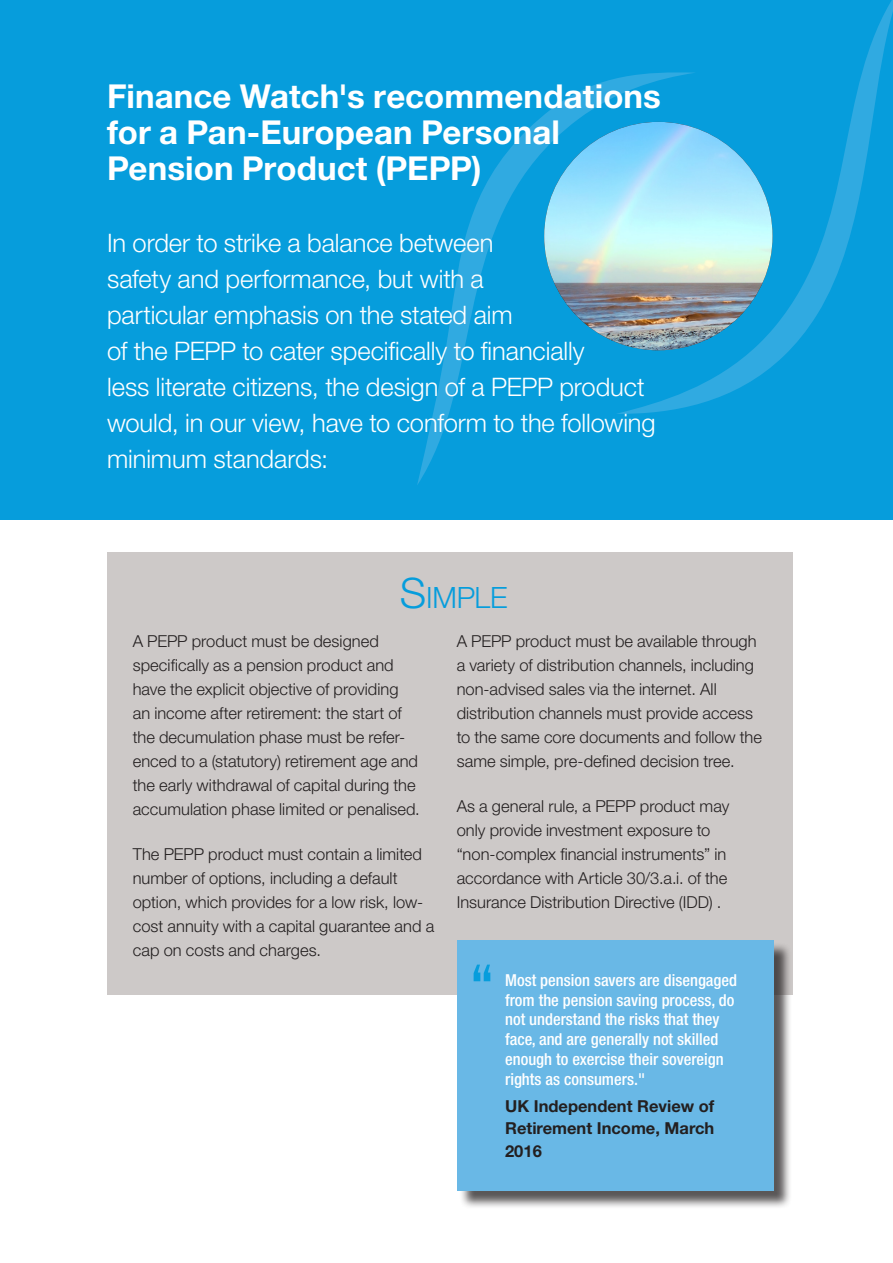
<style>
.page{position:relative;width:893px;height:1263px;background:#fff}
.page>*{position:absolute;margin:0;border:0;box-sizing:border-box;transform-origin:0 0}
.t1{font:90px "Bebas Neue";color:#069ddc}
.First{font:700 33px/36px "Helvetica Neue LT Std";letter-spacing:.005em;color:#fff}
.Box_heading{font:300 29.4px "Helvetica Neue LT Std";letter-spacing:-.01em;color:#069ddc}
.Body{font:300 25.5px/36px "Helvetica Neue LT Std";letter-spacing:-.005em;color:#fff}
.First-2{font:300 16.5px/24px "Helvetica Neue LT Std";color:#231f20}
.t2{font:500 condensed 16.5px/19.8px "Helvetica Neue LT Std";color:#fff}
.t3{font:700 16.5px/22.5px "Helvetica Neue LT Std";color:#231f20;text-align:justify}
.s1{font-size:42px}
</style>
<div class="page">
<div style="left:0;top:0;width:893px;height:520px;background:#069ddc"></div>
<svg style="left:417px;top:78px;width:199px;height:407px"></svg>
<svg style="left:616px;top:0;width:277px;height:414px"></svg>
<img style="left:544px;top:122px;width:228px;height:228px;border-radius:114px">
<div style="left:107px;top:552px;width:685px;height:443px;background:#cdc9c8"></div>
<div style="left:459px;top:942px;width:334px;height:267px;background:#231f20;opacity:.75"></div>
<div style="left:457px;top:940px;width:317px;height:251px;background:#69b8e6"></div>
<p class="First" style="left:107px;top:78px;width:555px">Finance Watch's recommendations for a Pan-European Personal<br>Pension Product (PEPP)</p>
<p class="Body" style="left:107px;top:224px;width:550px">In order to strike a balance between<br>safety and performance, but with a<br>particular emphasis on the stated aim<br>of the PEPP to cater specifically to financially<br>less literate citizens, the design of a PEPP product would, in our view, have to conform to the following minimum standards:</p>
<p class="Box_heading" style="left:400px;top:580px;width:109px"><span class="s1">S</span>imple</p>
<p class="First-2" style="left:133px;top:629px;width:289px">A PEPP product must be designed specifically as a pension product and have the explicit objective of providing an income after retirement: the start of the decumulation phase must be refer&shy;enced to a (statutory) retirement age and the early withdrawal of capital during the accumulation phase limited or penalised.</p>
<p class="First-2" style="left:133px;top:842px;width:303px">The PEPP product must contain a limited number of options, including a default option, which provides for a low risk, low&shy;cost annuity with a capital guarantee and a cap on costs and charges.</p>
<p class="First-2" style="left:457px;top:629px;width:307px">A PEPP product must be available through a variety of distribution channels, including non-advised sales via the internet. All distribution channels must provide access to the same core documents and follow the same simple, pre-defined decision tree.</p>
<p class="First-2" style="left:457px;top:794px;width:274px">As a general rule, a PEPP product may only provide investment exposure to “non-complex financial instruments” in accordance with Article 30/3.a.i. of the Insurance Distribution Directive (IDD) .</p>
<p class="t1" style="left:470px;top:948px;width:26px">“</p>
<p class="t2" style="left:505px;top:970px;width:233px">Most pension savers are disengaged from the pension saving process, do not understand the risks that they face, and are generally not skilled enough to exercise their sovereign rights as consumers."</p>
<p class="t3" style="left:505px;top:1094px;width:211px">UK Independent Review of Retirement Income, March 2016</p>
</div>
